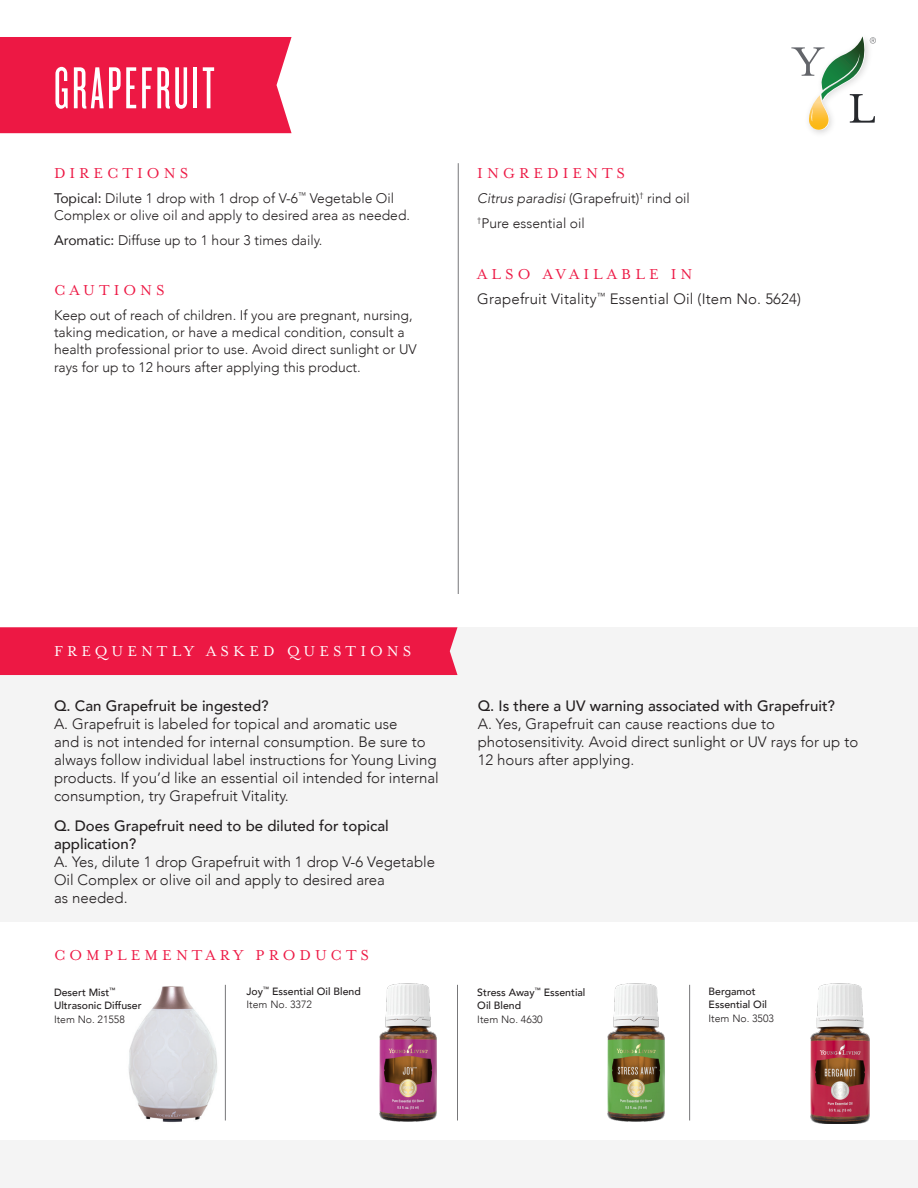
<style>
.page{position:relative;width:918px;height:1188px;background:#fff}
.page>*{position:absolute;margin:0;border:0;box-sizing:border-box;transform-origin:0 0}
.t1{font:61.5px "Knockout 26 Junior Flywght";letter-spacing:.05em;color:#fff}
.t2{font:16.5px "Mrs Eaves OT";letter-spacing:.25em;color:#ed1844}
.t3{font:16.5px "Mrs Eaves OT";letter-spacing:.25em;color:#fff}
.t4{font:300 15px/18px "Avenir";color:#231f20}
.t5{font:300 13.8px/17.2px "Avenir";color:#231f20}
.t6{font:500 10.5px/13.5px "Avenir";color:#231f20}
.t7{font:300 10.5px "Avenir";color:#231f20}
.s1{font-weight:400}
.s2{font-style:italic}
.s3{font-weight:500}
</style>
<div class="page">
<img style="left:128px;top:984px;width:98px;height:138px">
<img style="left:379px;top:983px;width:58px;height:139px">
<img style="left:607px;top:983px;width:58px;height:139px">
<img style="left:810px;top:983px;width:59px;height:141px">
<div style="left:0;top:627px;width:918px;height:295px;background:#f4f4f4"></div>
<div style="left:0;top:37px;width:292px;height:96px;background:#ed1844"></div>
<div style="left:0;top:627px;width:458px;height:48px;background:#ed1844"></div>
<hr style="left:458px;top:163px;width:1px;height:431px;background:#777779">
<svg style="left:791px;top:36px;width:85px;height:94px"></svg>
<hr style="left:225px;top:985px;width:1px;height:135px;background:#777779">
<hr style="left:457px;top:985px;width:1px;height:135px;background:#777779">
<hr style="left:689px;top:985px;width:1px;height:135px;background:#777779">
<div style="left:0;top:1140px;width:918px;height:48px;background:#f4f4f4"></div>
<p class="t1" style="left:54px;top:54px;width:162px">GRAPEFRUIT</p>
<p class="t2" style="left:54px;top:164px;width:136px">DIRECTIONS</p>
<p class="t5" style="left:54px;top:190px;width:358px"><span class="s1">Topical:</span> Dilute 1 drop with 1 drop of V-6<sup>™</sup> Vegetable Oil<br>Complex or olive oil and apply to desired area as needed.</p>
<p class="t5" style="left:54px;top:232px;width:270px"><span class="s1">Aromatic:</span> Diffuse up to 1 hour 3 times daily.</p>
<p class="t2" style="left:54px;top:281px;width:112px">CAUTIONS</p>
<p class="t5" style="left:54px;top:307px;width:364px">Keep out of reach of children. If you are pregnant, nursing, taking medication, or have a medical condition, consult a health professional prior to use. Avoid direct sunlight or UV rays for up to 12 hours after applying this product.</p>
<p class="t2" style="left:477px;top:164px;width:149px">INGREDIENTS</p>
<p class="t5" style="left:477px;top:190px;width:214px"><span class="s2">Citrus paradisi</span> (Grapefruit)<sup>†</sup> rind oil</p>
<p class="t5" style="left:477px;top:214px;width:109px"><sup>†</sup>Pure essential oil</p>
<p class="t2" style="left:477px;top:265px;width:217px">ALSO AVAILABLE IN</p>
<p class="t4" style="left:477px;top:290px;width:325px">Grapefruit Vitality<sup>™</sup> Essential Oil (Item No. 5624)</p>
<p class="t3" style="left:54px;top:642px;width:359px">FREQUENTLY ASKED QUESTIONS</p>
<p class="t4" style="left:54px;top:697px;width:386px"><span class="s3">Q. Can Grapefruit be ingested?<br></span>A. Grapefruit is labeled for topical and aromatic use<br>and is not intended for internal consumption. Be sure to always follow individual label instructions for Young Living products. If you’d like an essential oil intended for internal consumption, try Grapefruit Vitality.</p>
<p class="t4" style="left:54px;top:817px;width:383px"><span class="s3">Q. Does Grapefruit need to be diluted for topical application?<br></span>A. Yes, dilute 1 drop Grapefruit with 1 drop V-6 Vegetable Oil Complex or olive oil and apply to desired area<br>as needed.</p>
<p class="t2" style="left:54px;top:946px;width:317px">COMPLEMENTARY PRODUCTS</p>
<p class="t6" style="left:54px;top:985px;width:89px">Desert Mist<sup>™<br></sup>Ultrasonic Diffuser</p>
<p class="t7" style="left:54px;top:1013px;width:72px">Item No. 21558</p>
<p class="t6" style="left:247px;top:984px;width:116px">Joy<sup>™</sup> Essential Oil Blend</p>
<p class="t7" style="left:247px;top:998px;width:67px">Item No. 3372</p>
<p class="t4" style="left:478px;top:697px;width:382px"><span class="s3">Q. Is there a UV warning associated with Grapefruit?<br></span>A. Yes, Grapefruit can cause reactions due to photosensitivity. Avoid direct sunlight or UV rays for up to 12 hours after applying.</p>
<p class="t6" style="left:477px;top:985px;width:110px">Stress Away<sup>™</sup> Essential<br>Oil Blend</p>
<p class="t7" style="left:477px;top:1013px;width:67px">Item No. 4630</p>
<p class="t6" style="left:709px;top:984px;width:60px">Bergamot<br>Essential Oil</p>
<p class="t7" style="left:709px;top:1012px;width:67px">Item No. 3503</p>
</div>
